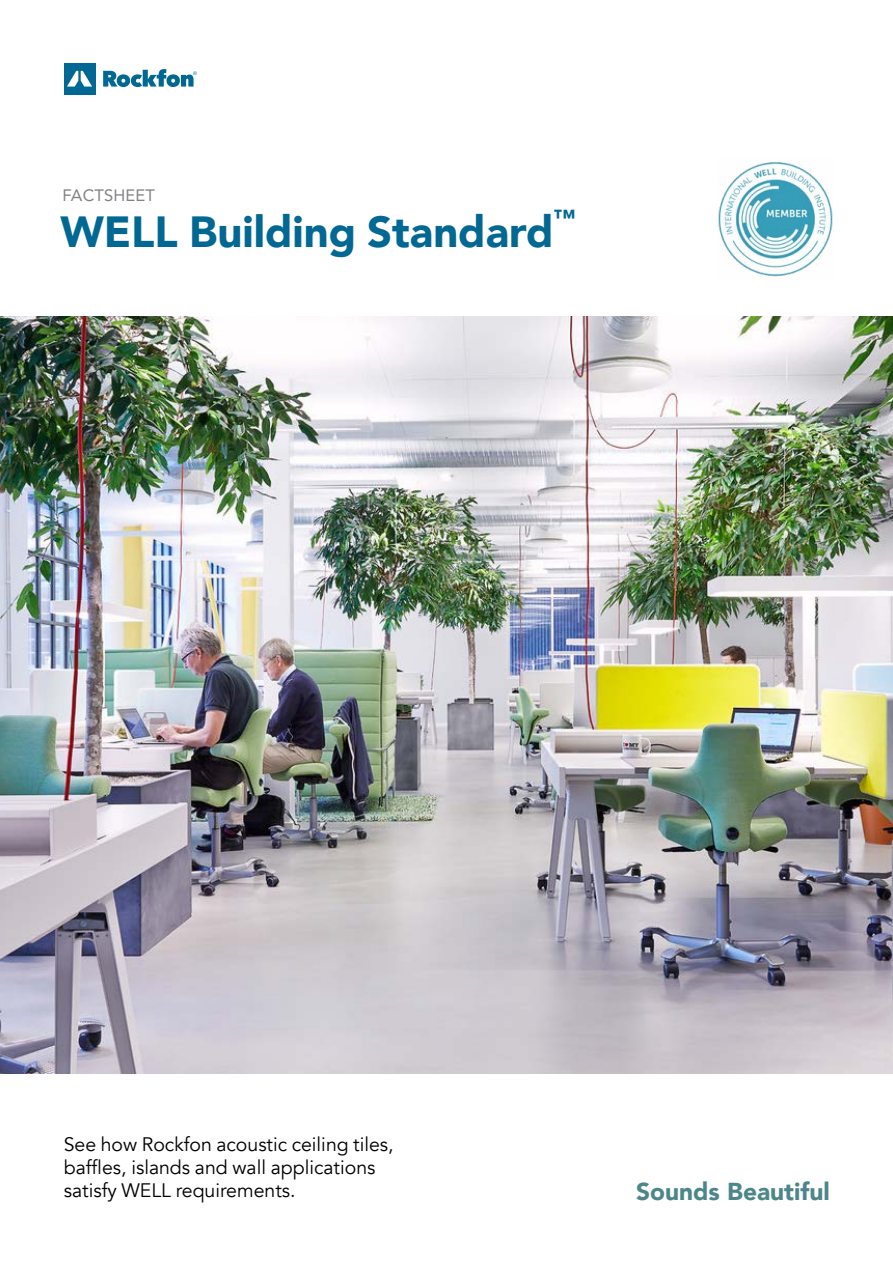
<style>
.page{position:relative;width:893px;height:1263px;background:#fff}
.page>*{position:absolute;margin:0;border:0;box-sizing:border-box;transform-origin:0 0}
.t1{font:900 43.5px "Avenir";color:#006892}
.t2{font:900 24.45px "Avenir";color:#4d8689}
.t3{font:900 21.75px "Avenir";color:#006892}
.t4{font:19.5px/23.4px "Avenir";color:#000}
.t5{font:16.5px "Avenir";letter-spacing:.01em;color:#808285}
</style>
<div class="page">
<svg style="left:103px;top:69px;width:94px;height:18px"></svg>
<div style="left:64px;top:63px;width:31px;height:31px;background:#006892"></div>
<svg style="left:67px;top:71px;width:25px;height:16px"></svg>
<img style="left:0;top:317px;width:893px;height:757px">
<img style="left:718px;top:162px;width:115px;height:115px">
<p class="t5" style="left:63px;top:182px;width:94px">FACTSHEET</p>
<h1 class="t1" style="left:60px;top:194px;width:494px">WELL Building Standard</h1>
<p class="t3" style="left:553px;top:199px;width:23px">™</p>
<p class="t4" style="left:64px;top:1132px;width:331px">See how Rockfon acoustic ceiling tiles, baffles, islands and wall applications satisfy WELL requirements.</p>
<p class="t2" style="left:636px;top:1170px;width:195px">Sounds Beautiful</p>
</div>
